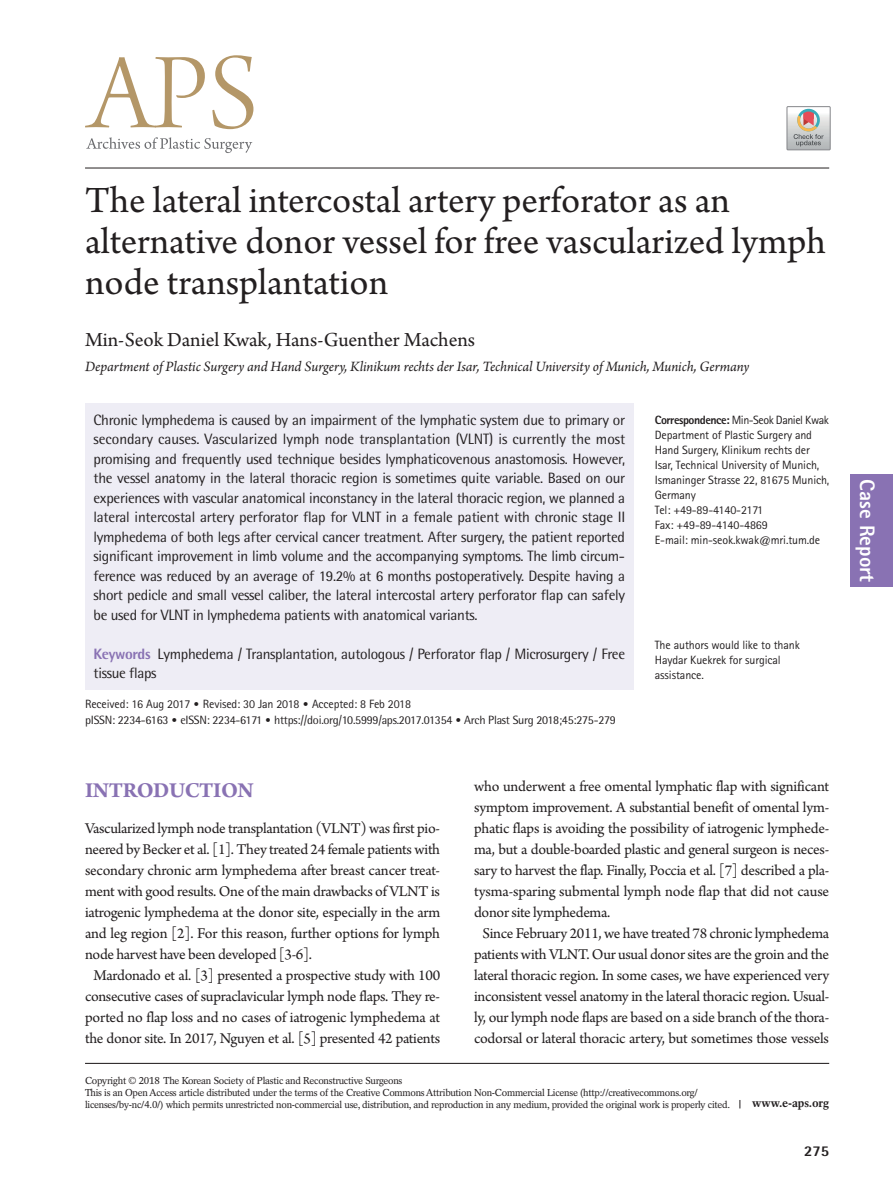
<style>
.page{position:relative;width:893px;height:1191px;background:#fff}
.page>*{position:absolute;margin:0;border:0;box-sizing:border-box;transform-origin:0 0}
.제목{font:39px/41px "Arno Pro";letter-spacing:-.005em;color:#231f20}
.대제목{font:700 22.5px "Arno Pro";letter-spacing:-.02em;color:#8972b3}
.저자{font:21px "Arno Pro";letter-spacing:-.005em;color:#231f20}
.논문분류{font:800 21px "Rotis Sans Serif Std";color:#fff}
.본문{font:15.75px/21px "Arno Pro";letter-spacing:-.02em;color:#231f20;text-align:center}
.본문_0{font:15.75px/21px "Arno Pro";letter-spacing:-.02em;color:#231f20;text-align:justify}
.초록{font:15px/19.5px "Rotis Semi Sans Std";letter-spacing:-.02em;color:#231f20;text-align:justify}
.소속{font:italic 15px "Arno Pro";letter-spacing:-.005em;color:#231f20}
.t1{font:800 15px "Rotis Semi Sans Std";color:#231f20}
.교신저자{font:12px/15px "Rotis Sans Serif Std";letter-spacing:-.01em;color:#231f20}
.t2{font:12px "Rotis Semi Sans Std";letter-spacing:-.02em;color:#231f20}
.교신저자-2{font:12px "Rotis Sans Serif Std";letter-spacing:-.04em;color:#231f20}
.t3{font:700 12px "Rotation LT Std";letter-spacing:-.01em;color:#231f20}
.t4{font:10.05px/12px "Rotation LT Std";letter-spacing:-.025em;color:#231f20}
.s1{font-weight:800;color:#8972b3}
.s2{font-weight:800}
.s3{font-family:"DIN Pro";font-weight:300}
</style>
<div class="page">
<hr style="left:85px;top:1062px;width:744px;height:2px;background:#231f20">
<hr style="left:85px;top:168px;width:744px;height:1px;background:#231f20">
<svg style="left:85px;top:55px;width:168px;height:74px"></svg>
<svg style="left:86px;top:137px;width:166px;height:16px"></svg>
<div style="left:850px;top:474px;width:43px;height:113px;background:#8972b3"></div>
<div style="left:85px;top:403px;width:549px;height:286px;background:#eeedf5"></div>
<div style="left:787px;top:106px;width:43px;height:44px;border:1px solid #85868a"></div>
<svg style="left:787px;top:107px;width:43px;height:43px;background:#c4bfbd"></svg>
<p class="제목" style="left:85px;top:182px;width:742px">The lateral intercostal artery perforator as an alternative donor vessel for free vascularized lymph node transplantation</p>
<p class="저자" style="left:85px;top:328px;width:391px">Min-Seok Daniel Kwak, Hans-Guenther Machens</p>
<p class="소속" style="left:85px;top:358px;width:666px">Department of Plastic Surgery and Hand Surgery, Klinikum rechts der Isar, Technical University of Munich, Munich, Germany</p>
<p class="초록" style="left:94px;top:410px;width:533px">Chronic lymphedema is caused by an impairment of the lymphatic system due to primary or secondary causes. Vascularized lymph node transplantation (VLNT) is currently the most promising and frequently used technique besides lymphaticovenous anastomosis. However, the vessel anatomy in the lateral thoracic region is sometimes quite variable. Based on our experiences with vascular anatomical inconstancy in the lateral thoracic region, we planned a lateral intercostal artery perforator flap for VLNT in a female patient with chronic stage II lymphedema of both legs after cervical cancer treatment. After surgery, the patient reported significant improvement in limb volume and the accompanying symptoms. The limb circum&shy;ference was reduced by an average of 19.2% at 6 months postoperatively. Despite having a short pedicle and small vessel caliber, the lateral intercostal artery perforator flap can safely be used for VLNT in lymphedema patients with anatomical variants.</p>
<p class="초록" style="left:94px;top:644px;width:533px"><span class="s1">Keywords</span> Lymphedema / Transplantation, autologous / Perforator flap / Microsurgery / Free tissue flaps</p>
<p class="교신저자-2" style="left:655px;top:413px;width:176px"><span class="s2">Correspondence:</span> Min-Seok Daniel Kwak</p>
<p class="교신저자" style="left:655px;top:427px;width:176px">Department of Plastic Surgery and<br>Hand Surgery, Klinikum rechts der<br>Isar, Technical University of Munich,<br>Ismaninger Strasse 22, 81675 Munich,<br>Germany</p>
<p class="교신저자" style="left:655px;top:502px;width:110px">Tel: +49-89-4140-2171</p>
<p class="교신저자" style="left:655px;top:517px;width:114px">Fax: +49-89-4140-4869</p>
<p class="교신저자" style="left:655px;top:532px;width:167px">E-mail: min-seok.kwak@mri.tum.de</p>
<p class="교신저자" style="left:655px;top:637px;width:147px">The authors would like to thank<br>Haydar Kuekrek for surgical assistance.</p>
<p class="교신저자" style="left:85px;top:696px;width:327px">Received: 16 Aug 2017 <span class="s3">•</span> Revised: 30 Jan 2018 <span class="s3">•</span> Accepted: 8 Feb 2018</p>
<p class="t2" style="left:85px;top:713px;width:532px">pISSN: 2234-6163 <span class="s3">•</span> eISSN: 2234-6171 <span class="s3">•</span> https://doi.org/10.5999/aps.2017.01354 <span class="s3">•</span> Arch Plast Surg 2018;45:275-279</p>
<p class="대제목" style="left:85px;top:777px;width:170px">INTRODUCTION</p>
<p class="본문_0" style="left:85px;top:819px;width:357px">Vascularized lymph node transplantation (VLNT) was first pio&shy;neered by Becker et al. [1]. They treated 24 female patients with secondary chronic arm lymphedema after breast cancer treat&shy;ment with good results. One of the main drawbacks of VLNT is iatrogenic lymphedema at the donor site, especially in the arm and leg region [2]. For this reason, further options for lymph node harvest have been developed [3-6].</p>
<p class="본문" style="left:85px;top:966px;width:357px">Mardonado et al. [3] presented a prospective study with 100 consecutive cases of supraclavicular lymph node flaps. They re&shy;ported no flap loss and no cases of iatrogenic lymphedema at the donor site. In 2017, Nguyen et al. [5] presented 42 patients</p>
<p class="본문" style="left:474px;top:777px;width:357px;text-align:justify">who underwent a free omental lymphatic flap with significant symptom improvement. A substantial benefit of omental lym&shy;phatic flaps is avoiding the possibility of iatrogenic lymphede&shy;ma, but a double-boarded plastic and general surgeon is neces&shy;sary to harvest the flap. Finally, Poccia et al. [7] described a pla&shy;tysma-sparing submental lymph node flap that did not cause donor site lymphedema.</p>
<p class="본문" style="left:474px;top:924px;width:357px">Since February 2011, we have treated 78 chronic lymphedema patients with VLNT. Our usual donor sites are the groin and the lateral thoracic region. In some cases, we have experienced very inconsistent vessel anatomy in the lateral thoracic region. Usual&shy;ly, our lymph node flaps are based on a side branch of the thora&shy;codorsal or lateral thoracic artery, but sometimes those vessels</p>
<p class="t4" style="left:85px;top:1074px;width:319px">Copyright © 2018 The Korean Society of Plastic and Reconstructive Surgeons</p>
<p class="t4" style="left:85px;top:1086px;width:647px">This is an Open Access article distributed under the terms of the Creative Commons Attribution Non-Commercial License (http://creativecommons.org/ licenses/by-nc/4.0/) which permits unrestricted non-commercial use, distribution, and reproduction in any medium, provided the original work is properly cited.</p>
<p class="t3" style="left:752px;top:1096px;width:78px">www.e-aps.org</p>
<p class="t1" style="left:804px;top:1141px;width:27px">275</p>
<p class="논문분류" style="left:881px;top:479px;width:105px;rotate:90deg">Case Report</p>
</div>
